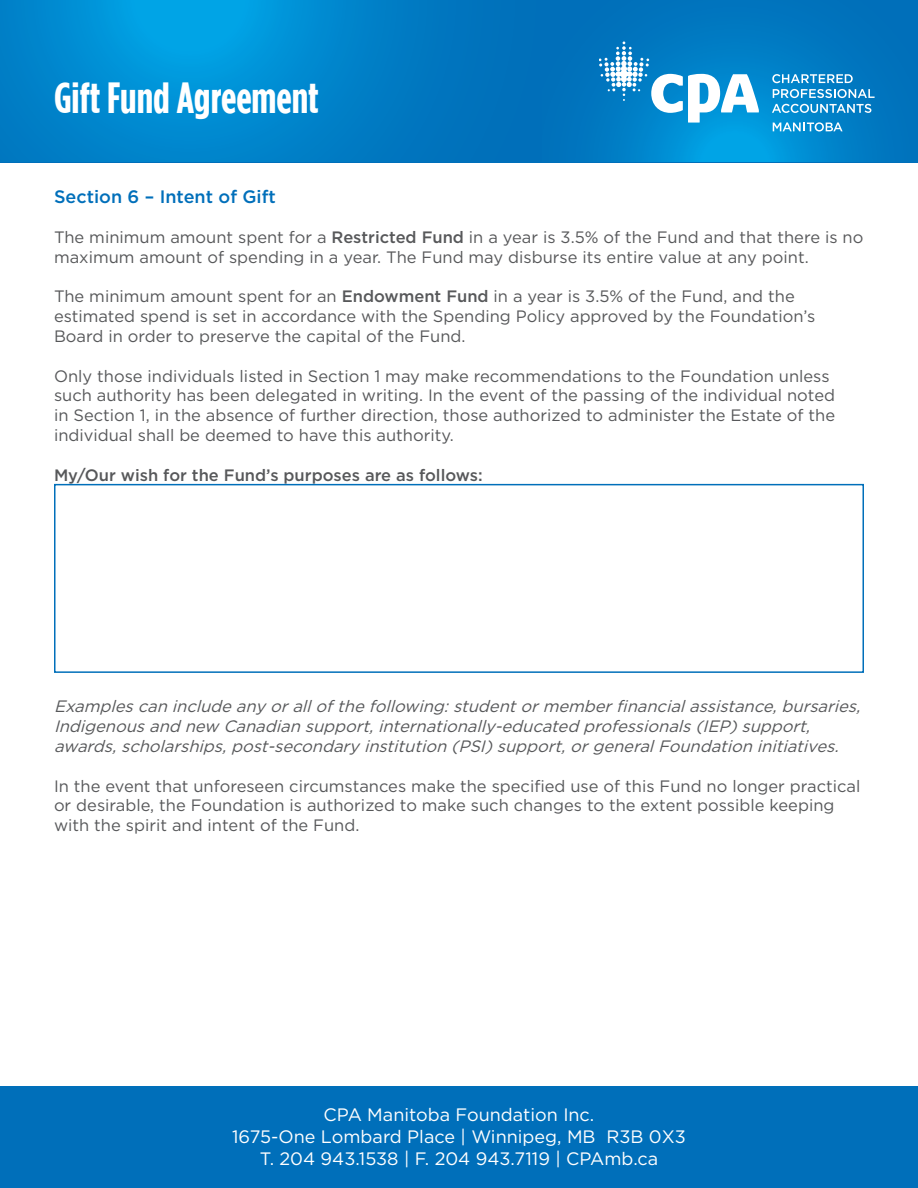
<style>
.page{position:relative;width:918px;height:1188px;background:#fff}
.page>*{position:absolute;margin:0;border:0;box-sizing:border-box;transform-origin:0 0}
.t1{font:700 43.5px "Gotham Condensed";color:#fff}
.t2{font:18px "Gotham";color:#fff}
.t3{font:500 18px "Gotham";color:#006fba}
.t4{font:16.5px/19.8px "Gotham";color:#57585a}
.t5{font:italic 16.5px/19.8px "Gotham";color:#57585a}
.t6{font:500 16.5px "Gotham";color:#57585a}
.s1{font-weight:500}
</style>
<div class="page">
<div style="left:0;top:1087px;width:918px;height:101px;background:#006fba"></div>
<svg style="left:0;top:0;width:542px;height:162px;background:#0084cb"></svg>
<svg style="left:542px;top:0;width:376px;height:162px;background:#007ac3"></svg>
<svg style="left:772px;top:74px;width:81px;height:9px"></svg>
<svg style="left:773px;top:89px;width:102px;height:9px"></svg>
<svg style="left:772px;top:104px;width:99px;height:9px"></svg>
<svg style="left:599px;top:41px;width:160px;height:82px"></svg>
<svg style="left:773px;top:122px;width:70px;height:10px"></svg>
<div style="left:54px;top:484px;width:810px;height:189px;border:2px solid #006fba"></div>
<p class="t1" style="left:54px;top:74px;width:266px">Gift Fund Agreement</p>
<p class="t3" style="left:54px;top:185px;width:223px">Section 6 – Intent of Gift</p>
<p class="t4" style="left:54px;top:227px;width:811px">The minimum amount spent for a <span class="s1">Restricted Fund</span> in a year is 3.5% of the Fund and that there is no maximum amount of spending in a year. The Fund may disburse its entire value at any point.</p>
<p class="t4" style="left:54px;top:286px;width:763px">The minimum amount spent for an <span class="s1">Endowment Fund</span> in a year is 3.5% of the Fund, and the estimated spend is set in accordance with the Spending Policy approved by the Foundation’s<br>Board in order to preserve the capital of the Fund.</p>
<p class="t4" style="left:54px;top:366px;width:783px">Only those individuals listed in Section 1 may make recommendations to the Foundation unless such authority has been delegated in writing. In the event of the passing of the individual noted in Section 1, in the absence of further direction, those authorized to administer the Estate of the individual shall be deemed to have this authority.</p>
<p class="t6" style="left:54px;top:464px;width:430px">My/Our wish for the Fund’s purposes are as follows:</p>
<p class="t5" style="left:54px;top:696px;width:813px">Examplescanincludeanyorallofthefollowing:studentormemberfinancialassistance,bursaries,<br>Indigenousand new Canadiansupport,internationally-educated professionals(IEP)support, awards,scholarships,post-secondaryinstitution(PSI)support,orgeneralFoundationinitiatives.</p>
<p class="t4" style="left:54px;top:776px;width:808px">In the event that unforeseen circumstances make the specified use of this Fund no longer practical or desirable, the Foundation is authorized to make such changes to the extent possible keeping with the spirit and intent of the Fund.</p>
<p class="t2" style="left:324px;top:1104px;width:272px">CPA Manitoba Foundation Inc.</p>
<p class="t2" style="left:232px;top:1125px;width:455px">1675-One Lombard Place | Winnipeg, MB R3B 0X3</p>
<p class="t2" style="left:260px;top:1147px;width:400px">T. 204 943.1538 | F. 204 943.7119 | CPAmb.ca</p>
</div>
